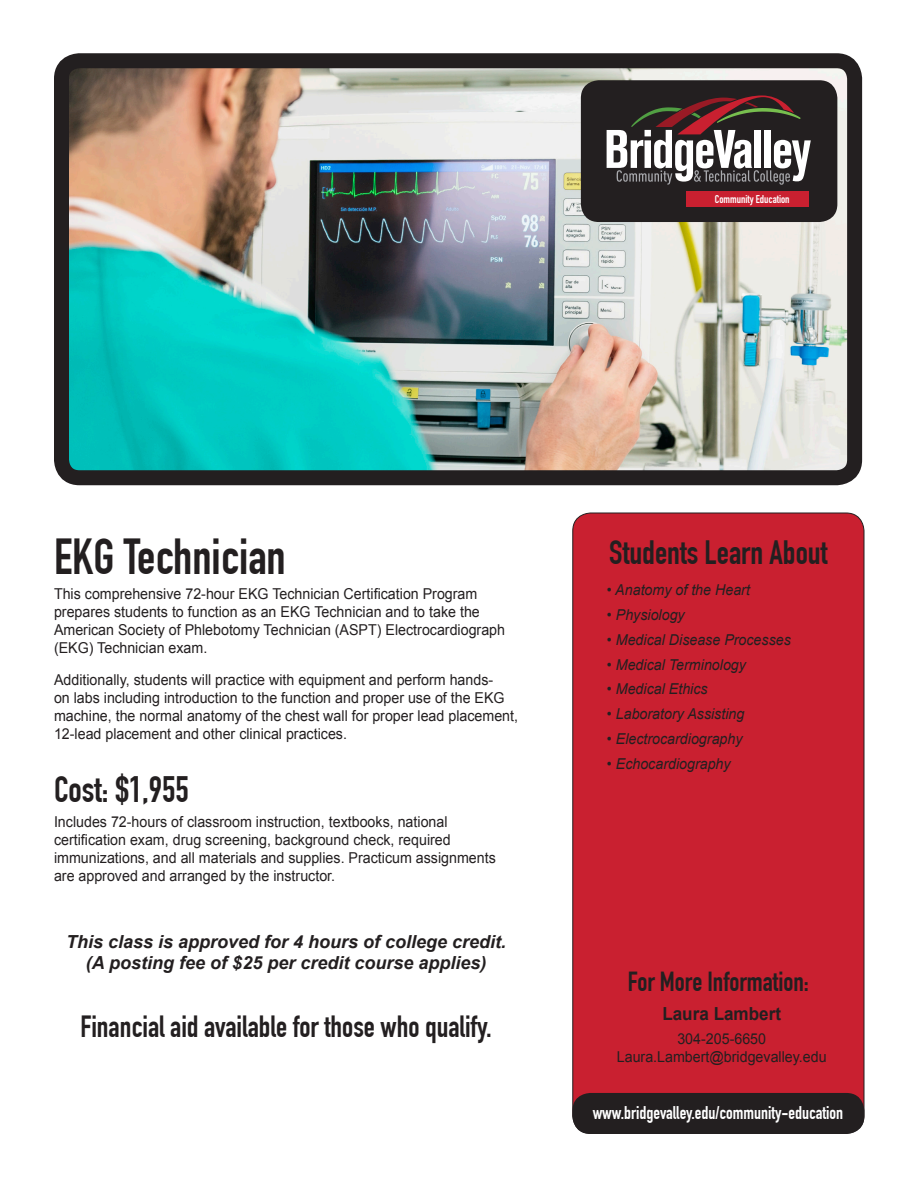
<style>
.page{position:relative;width:918px;height:1188px;background:#fff}
.page>*{position:absolute;margin:0;border:0;box-sizing:border-box;transform-origin:0 0}
.t1{font:700 49.5px "DIN Condensed";color:#231f20}
.t2{font:700 36px "DIN Condensed";color:#231f20}
.t3{font:700 33px "DIN Condensed";color:#231f20}
.t4{font:700 30px "DIN Condensed";color:#231f20}
.t5{font:700 27px "DIN Condensed";color:#231f20}
.t6{font:italic 700 18px "Arial";color:#231f20}
.t7{font:700 18px "DIN Condensed";color:#fff}
.t8{font:700 18px "Arial";color:#231f20;scale:.95 1}
.t9{font:15px/18px "Arial";color:#231f20;scale:.95 1}
.t10{font:italic 15px "Arial";color:#231f20;scale:.95 1}
.t11{font:700 11.1px "DIN Condensed";color:#fff}
</style>
<div class="page">
<div style="left:573px;top:513px;width:291px;height:620px;background:#c92030;border-radius:18px"></div>
<img style="left:70px;top:69px;width:776px;height:400px">
<div style="left:54px;top:53px;width:808px;height:432px;border:15px solid #231f20;border-radius:18px"></div>
<div style="left:572px;top:1093px;width:292px;height:41px;background:#231f20;border-radius:18px"></div>
<div style="left:581px;top:80px;width:256px;height:142px;background:#231f20;border-radius:18px"></div>
<svg style="left:607px;top:95px;width:204px;height:90px"></svg>
<div style="left:686px;top:192px;width:122px;height:15px;background:#c92030"></div>
<p class="t11" style="left:715px;top:193px;width:76px">Community Education</p>
<p class="t1" style="left:54px;top:528px;width:233px">EKG Technician</p>
<p class="t9" style="left:54px;top:585px;width:476px">This comprehensive 72-hour EKG Technician Certification Program prepares students to function as an EKG Technician and to take the American Society of Phlebotomy Technician (ASPT) Electrocardiograph (EKG) Technician exam.</p>
<p class="t9" style="left:54px;top:671px;width:490px">Additionally, students will practice with equipment and perform hands-<br>on labs including introduction to the function and proper use of the EKG machine, the normal anatomy of the chest wall for proper lead placement, 12-lead placement and other clinical practices.</p>
<p class="t2" style="left:54px;top:768px;width:137px">Cost: $1,955</p>
<p class="t9" style="left:54px;top:813px;width:467px">Includes 72-hours of classroom instruction, textbooks, national certification exam, drug screening, background check, required immunizations, and all materials and supplies. Practicum assignments are approved and arranged by the instructor.</p>
<p class="t6" style="left:66px;top:929px;width:442px">This class is approved for 4 hours of college credit.</p>
<p class="t6" style="left:86px;top:951px;width:402px">(A posting fee of $25 per credit course applies)</p>
<p class="t4" style="left:81px;top:1009px;width:413px">Financial aid available for those who qualify.</p>
<p class="t3" style="left:609px;top:533px;width:220px">Students Learn About</p>
<p class="t10" style="left:607px;top:580px;width:152px">• Anatomy of the Heart</p>
<p class="t10" style="left:607px;top:605px;width:83px">• Physiology</p>
<p class="t10" style="left:607px;top:630px;width:195px">• Medical Disease Processes</p>
<p class="t10" style="left:607px;top:655px;width:148px">• Medical Terminology</p>
<p class="t10" style="left:607px;top:679px;width:108px">• Medical Ethics</p>
<p class="t10" style="left:607px;top:704px;width:146px">• Laboratory Assisting</p>
<p class="t10" style="left:607px;top:729px;width:144px">• Electrocardiography</p>
<p class="t10" style="left:607px;top:754px;width:132px">• Echocardiography</p>
<p class="t5" style="left:628px;top:966px;width:183px">For More Information:</p>
<p class="t8" style="left:662px;top:1001px;width:127px">Laura Lambert</p>
<p class="t9" style="left:677px;top:1030px;width:95px">304-205-6650</p>
<p class="t9" style="left:617px;top:1048px;width:222px">Laura.Lambert@bridgevalley.edu</p>
<p class="t7" style="left:593px;top:1102px;width:252px">www.bridgevalley.edu/community-education</p>
</div>
